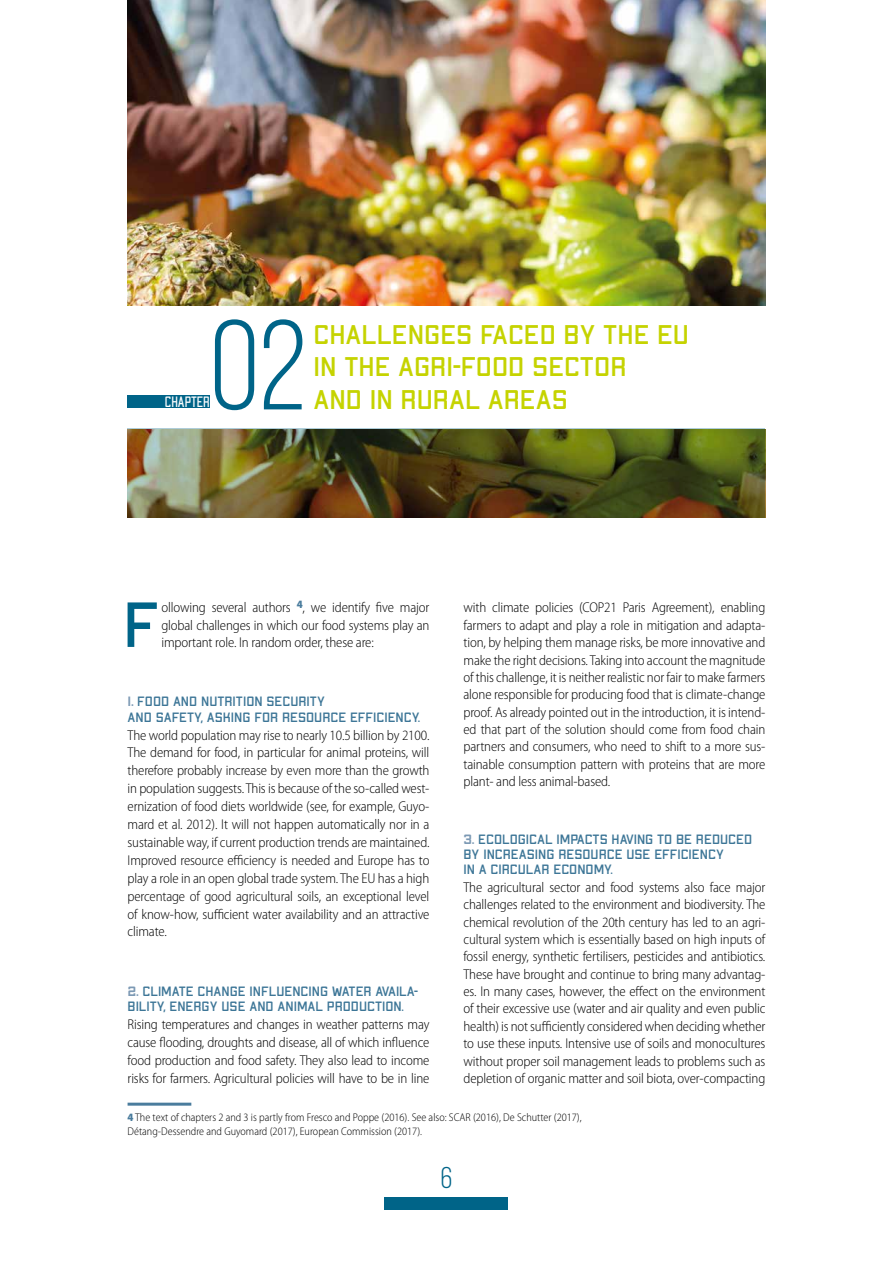
<style>
.page{position:relative;width:893px;height:1263px;background:#fff}
.page>*{position:absolute;margin:0;border:0;box-sizing:border-box;transform-origin:0 0}
.t1{font:127.5px "Bebas Neue";color:#006488}
.t2{font:63.6px "Apex Mk 2";color:#006488}
.t3{font:30px "Bebas Neue";color:#006488}
.t4{font:27px/32.4px "Apex Mk 2";color:#c5d300}
.t5{font:300 condensed 15px "Apex Mk 2";color:#fff}
.t6{font:300 semi-condensed 14.25px/17.4px "Myriad Pro";letter-spacing:-.01em;color:#000;text-align:justify}
.t7{font:13.5px/15.6px "Apex Mk 2";color:#3d7697}
.t8{font:300 semi-condensed 11.25px/14.2px "Myriad Pro";color:#000}
.s1{font-weight:700;font-stretch:expanded;color:#7c99b4}
.s2{font-weight:900;color:#4a7c9d}
</style>
<div class="page">
<div style="left:385px;top:1197px;width:123px;height:13px;background:#006488"></div>
<img style="left:128px;top:0;width:637px;height:306px">
<hr style="left:128px;top:1103px;width:63px;height:3px;background:#4a7c9d">
<div style="left:128px;top:395px;width:82px;height:12px;background:#006488"></div>
<img style="left:128px;top:428px;width:637px;height:90px">
<h1 class="t1" style="left:210px;top:297px;width:98px">02</h1>
<p class="t5" style="left:165px;top:395px;width:46px">CHAPTER</p>
<h3 class="t4" style="left:314px;top:318px;width:377px">CHALLENGES FACED BY THE EU<br>IN THE AGRI-FOOD SECTOR</h3>
<h3 class="t4" style="left:314px;top:383px;width:256px">AND IN RURAL AREAS</h3>
<h2 class="t2" style="left:123px;top:597px;width:37px">F</h2>
<p class="t6" style="left:161px;top:599px;width:270px">ollowing several authors <sup>4</sup>, we identify five major global challenges in which our food systems play an important role. In random order, these are:</p>
<p class="t6" style="left:463px;top:599px;width:303px">with climate policies (COP21 Paris Agreement), enabling farmers to adapt and play a role in mitigation and adapta&shy;tion, by helping them manage risks, be more innovative and make the right decisions. Taking into account the magnitude of this challenge, it is neither realistic nor fair to make farmers alone responsible for producing food that is climate-change proof. As already pointed out in the introduction, it is intend&shy;ed that part of the solution should come from food chain partners and consumers, who need to shift to a more sus&shy;tainable consumption pattern with proteins that are more plant- and less animal-based.</p>
<p class="t7" style="left:128px;top:693px;width:294px"><span class="s1">1.</span> FOOD AND NUTRITION SECURITY<br>AND SAFETY, ASKING FOR RESOURCE EFFICIENCY.</p>
<p class="t6" style="left:128px;top:726px;width:303px;line-height:17.9px">The world population may rise to nearly 10.5 billion by 2100.<br>The demand for food, in particular for animal proteins, will therefore probably increase by even more than the growth in population suggests. This is because of the so-called west&shy;ernization of food diets worldwide (see, for example, Guyo&shy;mard et al. 2012). It will not happen automatically nor in a sustainable way, if current production trends are maintained.<br>Improved resource efficiency is needed and Europe has to play a role in an open global trade system. The EU has a high percentage of good agricultural soils, an exceptional level of know-how, sufficient water availability and an attractive climate.</p>
<p class="t7" style="left:463px;top:832px;width:290px;line-height:15.1px"><span class="s1">3.</span> ECOLOGICAL IMPACTS HAVING TO BE REDUCED<br>BY INCREASING RESOURCE USE EFFICIENCY<br>IN A CIRCULAR ECONOMY.</p>
<p class="t6" style="left:463px;top:879px;width:303px">The agricultural sector and food systems also face major challenges related to the environment and biodiversity. The chemical revolution of the 20th century has led to an agri&shy;cultural system which is essentially based on high inputs of fossil energy, synthetic fertilisers, pesticides and antibiotics.<br>These have brought and continue to bring many advantag&shy;es. In many cases, however, the effect on the environment of their excessive use (water and air quality and even public health) is not sufficiently considered when deciding whether to use these inputs. Intensive use of soils and monocultures without proper soil management leads to problems such as depletion of organic matter and soil biota, over-compacting</p>
<p class="t7" style="left:128px;top:983px;width:292px"><span class="s1">2.</span> CLIMATE CHANGE INFLUENCING WATER AVAILA-<br>BILITY, ENERGY USE AND ANIMAL PRODUCTION.</p>
<p class="t6" style="left:128px;top:1016px;width:303px;line-height:17.9px">Rising temperatures and changes in weather patterns may cause flooding, droughts and disease, all of which influence food production and food safety. They also lead to income risks for farmers. Agricultural policies will have to be in line</p>
<p class="t8" style="left:128px;top:1110px;width:456px"><span class="s2">4</span> The text of chapters 2 and 3 is partly from Fresco and Poppe (2016). See also: SCAR (2016), De Schutter (2017),<br>Détang-Dessendre and Guyomard (2017), European Commission (2017).</p>
<h3 class="t3" style="left:441px;top:1161px;width:13px">6</h3>
</div>
